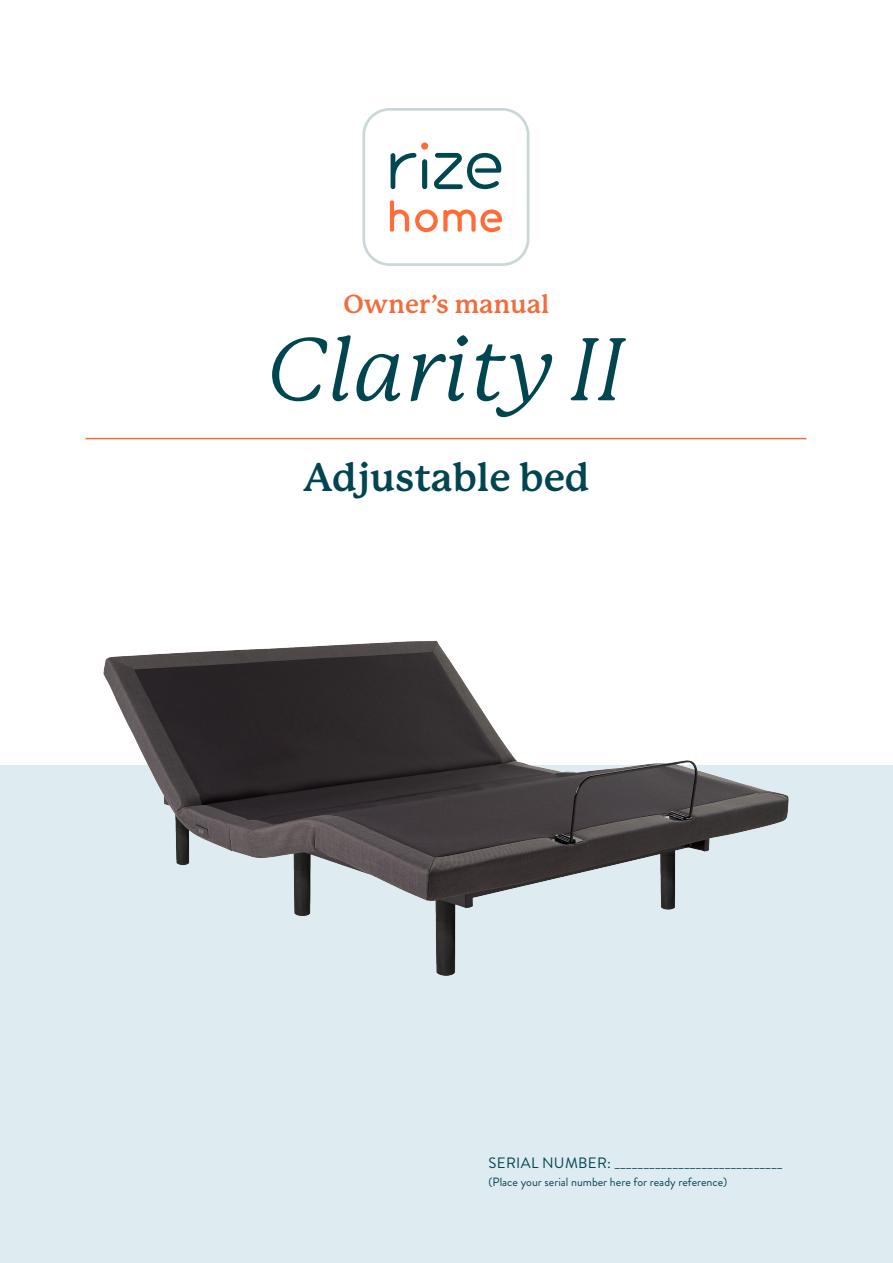
<style>
.page{position:relative;width:893px;height:1263px;background:#fff}
.page>*{position:absolute;margin:0;border:0;box-sizing:border-box;transform-origin:0 0}
.t1{font:italic 87px "P22 Mackinac Pro";letter-spacing:.005em;color:#014550}
.t2{font:700 39px "P22 Mackinac Pro";color:#014550}
.t3{font:700 25.5px "P22 Mackinac Pro";color:#f26c3c}
.t4{font:15px "Brandon Grotesque";letter-spacing:.02em;color:#014550}
.t5{font:12px "Brandon Grotesque";color:#014550}
</style>
<div class="page">
<div style="left:0;top:766px;width:893px;height:497px;background:#deebf1"></div>
<hr style="left:85px;top:438px;width:721px;height:1px;background:#f26c3c">
<img style="left:79px;top:640px;width:733px;height:336px">
<svg style="left:362px;top:108px;width:167px;height:158px"></svg>
<p class="t3" style="left:344px;top:290px;width:207px">Owner’s manual</p>
<p class="t1" style="left:268px;top:320px;width:358px">Clarity II</p>
<p class="t2" style="left:303px;top:455px;width:288px">Adjustable bed</p>
<p class="t4" style="left:489px;top:1153px;width:296px">SERIAL NUMBER: _____________________________</p>
<p class="t5" style="left:488px;top:1174px;width:240px">(Place your serial number here for ready reference)</p>
</div>
